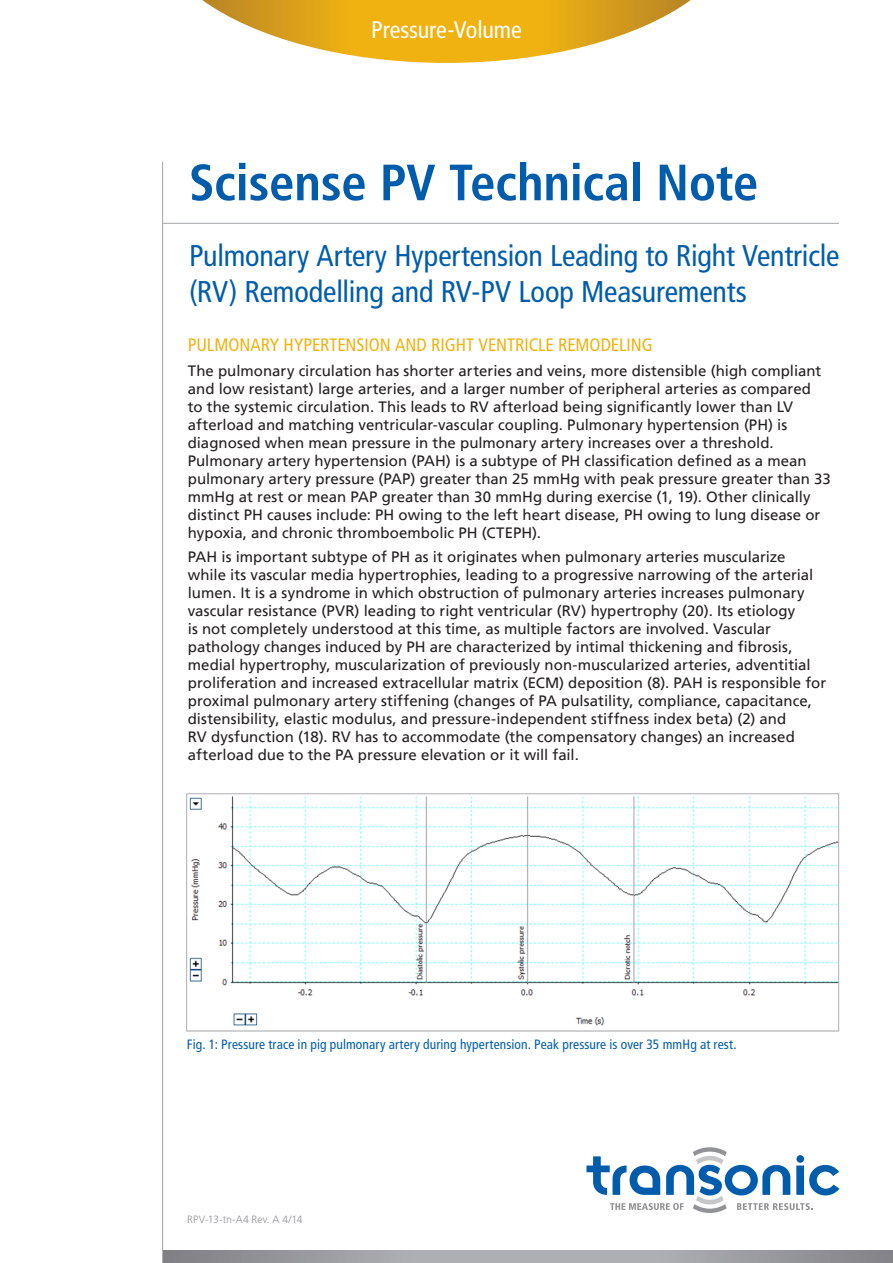
<style>
.page{position:relative;width:893px;height:1263px;background:#fff}
.page>*{position:absolute;margin:0;border:0;box-sizing:border-box;transform-origin:0 0}
.Heading{font:700 condensed 51px "Frutiger LT";letter-spacing:-.005em;color:#015dab}
.Heading_Small{font:condensed 30px/36px "Frutiger LT";letter-spacing:-.005em;color:#015dab}
.Oval_Text{font:condensed 24px "Frutiger LT";letter-spacing:-.005em;color:#fff}
.Subheading_Orange{font:condensed 18px "Frutiger LT";color:#efb211}
.Body_Copy{font:15px/18px "Frutiger LT";color:#231f20}
.Fig___Blue_Captions{font:condensed 13.5px "Frutiger LT";letter-spacing:.01em;color:#015dab}
.Document_Info{font:300 10.5px "Frutiger LT";letter-spacing:.005em;color:#919295}
</style>
<div class="page">
<svg style="left:202px;top:0;width:489px;height:63px"></svg>
<hr style="left:162px;top:223px;width:677px;height:1px;background:#aeafb3">
<svg style="left:586px;top:1147px;width:253px;height:66px"></svg>
<svg style="left:163px;top:1250px;width:730px;height:13px;background:#9e9fa3"></svg>
<hr style="left:162px;top:162px;width:1px;height:1101px;background:#aeafb3">
<svg style="left:186px;top:793px;width:653px;height:239px"></svg>
<p class="Oval_Text" style="left:371px;top:16px;width:152px">Pressure-Volume</p>
<p class="Heading" style="left:189px;top:152px;width:571px">Scisense PV Technical Note</p>
<p class="Heading_Small" style="left:189px;top:237px;width:652px">Pulmonary Artery Hypertension Leading to Right Ventricle (RV) Remodelling and RV-PV Loop Measurements</p>
<p class="Subheading_Orange" style="left:188px;top:334px;width:466px">PULMONARY HYPERTENSION AND RIGHT VENTRICLE REMODELING</p>
<p class="Body_Copy" style="left:188px;top:361px;width:644px">The pulmonary circulation has shorter arteries and veins, more distensible (high compliant and low resistant) large arteries, and a larger number of peripheral arteries as compared<br>to the systemic circulation. This leads to RV afterload being significantly lower than LV afterload and matching ventricular-vascular coupling. Pulmonary hypertension (PH) is diagnosed when mean pressure in the pulmonary artery increases over a threshold.<br>Pulmonary artery hypertension (PAH) is a subtype of PH classification defined as a mean pulmonary artery pressure (PAP) greater than 25 mmHg with peak pressure greater than 33 mmHg at rest or mean PAP greater than 30 mmHg during exercise (1, 19). Other clinically distinct PH causes include: PH owing to the left heart disease, PH owing to lung disease or hypoxia, and chronic thromboembolic PH (CTEPH).</p>
<p class="Body_Copy" style="left:188px;top:548px;width:640px">PAH is important subtype of PH as it originates when pulmonary arteries muscularize while its vascular media hypertrophies, leading to a progressive narrowing of the arterial lumen. It is a syndrome in which obstruction of pulmonary arteries increases pulmonary vascular resistance (PVR) leading to right ventricular (RV) hypertrophy (20). Its etiology<br>is not completely understood at this time, as multiple factors are involved. Vascular pathology changes induced by PH are characterized by intimal thickening and fibrosis, medial hypertrophy, muscularization of previously non-muscularized arteries, adventitial proliferation and increased extracellular matrix (ECM) deposition (8). PAH is responsible for proximal pulmonary artery stiffening (changes of PA pulsatility, compliance, capacitance, distensibility, elastic modulus, and pressure-independent stiffness index beta) (2) and<br>RV dysfunction (18). RV has to accommodate (the compensatory changes) an increased afterload due to the PA pressure elevation or it will fail.</p>
<p class="Fig___Blue_Captions" style="left:187px;top:1036px;width:551px">Fig. 1: Pressure trace in pig pulmonary artery during hypertension. Peak pressure is over 35 mmHg at rest.</p>
<p class="Document_Info" style="left:187px;top:1213px;width:117px">RPV-13-tn-A4 Rev. A 4/14</p>
</div>
